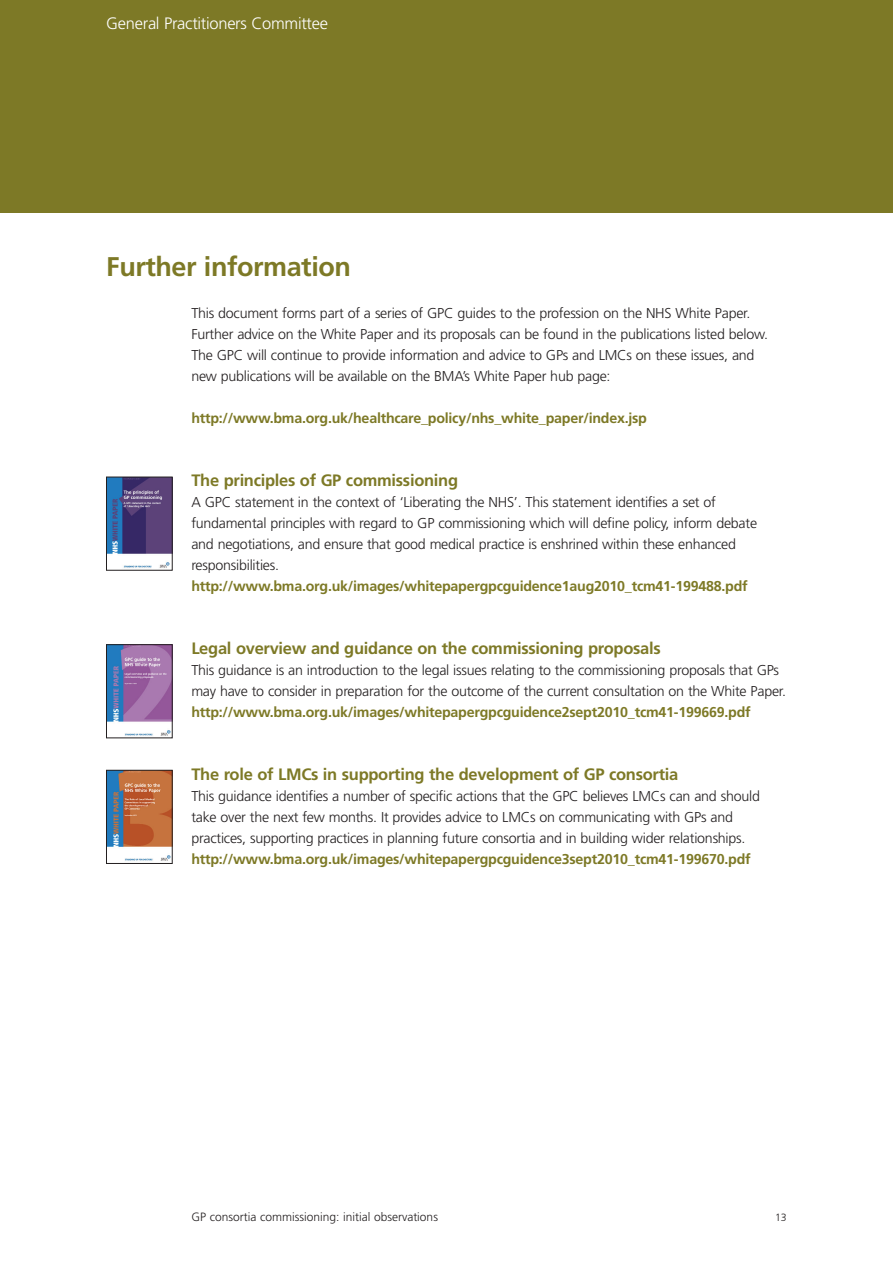
<style>
.page{position:relative;width:893px;height:1263px;background:#fff}
.page>*{position:absolute;margin:0;border:0;box-sizing:border-box;transform-origin:0 0}
.t1{font:700 27px "Frutiger";letter-spacing:-.015em;color:#7d7926}
.t2{font:700 16.5px "Frutiger";letter-spacing:-.015em;color:#7d7926}
.t3{font:300 16.5px "Frutiger";letter-spacing:-.015em;color:#fff}
.t4{font:300 14.25px/21px "Frutiger";letter-spacing:-.015em;color:#231f20}
.t5{font:700 14.25px "Frutiger";letter-spacing:-.015em;color:#7d7926}
.t6{font:300 12px "Frutiger";color:#231f20}
.t7{font:300 10.5px "Frutiger";color:#231f20}
</style>
<div class="page">
<div style="left:0;top:0;width:893px;height:213px;background:#7d7926"></div>
<img style="left:108px;top:479px;width:62px;height:89px">
<div style="left:106px;top:477px;width:66px;height:93px;border:1px solid #231f20"></div>
<img style="left:108px;top:646px;width:62px;height:90px">
<div style="left:106px;top:644px;width:66px;height:94px;border:1px solid #231f20"></div>
<img style="left:108px;top:772px;width:62px;height:89px">
<div style="left:106px;top:770px;width:66px;height:94px;border:1px solid #231f20"></div>
<p class="t3" style="left:106px;top:17px;width:223px">General Practitioners Committee</p>
<h1 class="t1" style="left:106px;top:256px;width:246px">Further information</h1>
<p class="t4" style="left:191px;top:304px;width:578px">This document forms part of a series of GPC guides to the profession on the NHS White Paper.<br>Further advice on the White Paper and its proposals can be found in the publications listed below.<br>The GPC will continue to provide information and advice to GPs and LMCs on these issues, and new publications will be available on the BMA’s White Paper hub page:</p>
<p class="t5" style="left:191px;top:412px;width:457px">http://www.bma.org.uk/healthcare_policy/nhs_white_paper/index.jsp</p>
<p class="t2" style="left:191px;top:474px;width:268px">The principles of GP commissioning</p>
<p class="t4" style="left:191px;top:493px;width:567px">A GPC statement in the context of ‘Liberating the NHS’. This statement identifies a set of fundamental principles with regard to GP commissioning which will define policy, inform debate and negotiations, and ensure that good medical practice is enshrined within these enhanced responsibilities.</p>
<p class="t5" style="left:191px;top:580px;width:558px">http://www.bma.org.uk/images/whitepapergpcguidence1aug2010_tcm41-199488.pdf</p>
<p class="t2" style="left:191px;top:642px;width:471px">Legal overview and guidance on the commissioning proposals</p>
<p class="t4" style="left:191px;top:661px;width:596px">This guidance is an introduction to the legal issues relating to the commissioning proposals that GPs may have to consider in preparation for the outcome of the current consultation on the White Paper.</p>
<p class="t5" style="left:191px;top:706px;width:561px">http://www.bma.org.uk/images/whitepapergpcguidence2sept2010_tcm41-199669.pdf</p>
<p class="t2" style="left:191px;top:768px;width:489px">The role of LMCs in supporting the development of GP consortia</p>
<p class="t4" style="left:191px;top:787px;width:570px">This guidance identifies a number of specific actions that the GPC believes LMCs can and should take over the next few months. It provides advice to LMCs on communicating with GPs and practices, supporting practices in planning future consortia and in building wider relationships.</p>
<p class="t5" style="left:191px;top:853px;width:561px">http://www.bma.org.uk/images/whitepapergpcguidence3sept2010_tcm41-199670.pdf</p>
<p class="t6" style="left:191px;top:1212px;width:248px">GP consortia commissioning: initial observations</p>
<p class="t7" style="left:775px;top:1213px;width:13px">13</p>
</div>
